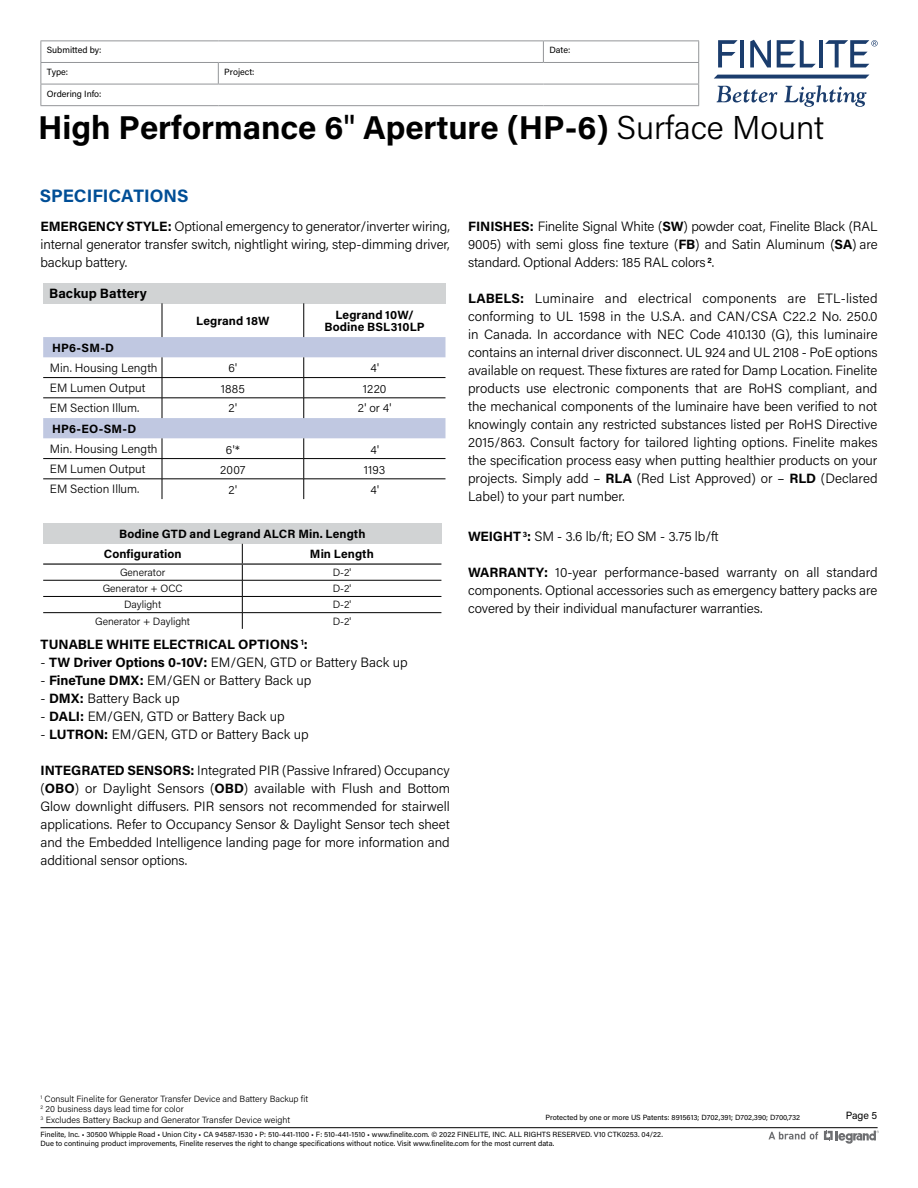
<style>
.page{position:relative;width:918px;height:1188px;background:#fff}
.page>*{position:absolute;margin:0;border:0;box-sizing:border-box;transform-origin:0 0}
.t1{font:700 33px "Acumin Pro";color:#000}
.t2{font:700 18px "Acumin Pro";color:#004e96}
.t3{font:300 13.5px/18px "Acumin Pro";letter-spacing:-.005em;color:#000;text-align:justify}
.t4{font:700 13.5px "Acumin Pro";color:#000}
.t5{font:300 12px "Acumin Pro";color:#000}
.t6{font:700 12px/12px "Acumin Pro";letter-spacing:.005em;color:#000;text-align:center}
.t7{font:300 10.5px "Acumin Pro";letter-spacing:-.005em;color:#000}
.t8{font:10.5px "Acumin Pro";color:#000}
.t9{font:300 9px/10.8px "Acumin Pro";color:#000}
.t10{font:9px "Acumin Pro";letter-spacing:-.005em;color:#000}
.t11{font:7.5px/9px "Acumin Pro";color:#000}
.s1{font-weight:500}
.s2{font-weight:300}
.s3{font-weight:700}
</style>
<div class="page">
<svg style="left:718px;top:40px;width:20px;height:27px"></svg>
<hr style="left:740px;top:40px;width:4px;height:27px;background:#1b3d6d">
<svg style="left:750px;top:40px;width:21px;height:27px"></svg>
<svg style="left:777px;top:40px;width:39px;height:27px"></svg>
<hr style="left:819px;top:40px;width:4px;height:27px;background:#1b3d6d">
<svg style="left:825px;top:40px;width:53px;height:27px"></svg>
<svg style="left:717px;top:86px;width:60px;height:17px"></svg>
<svg style="left:784px;top:85px;width:83px;height:22px"></svg>
<svg style="left:714px;top:75px;width:155px;height:4px"></svg>
<hr style="left:40px;top:1127px;width:838px;height:1px;background:#000">
<hr style="left:40px;top:40px;width:178px;height:1px;background:#939598">
<hr style="left:218px;top:40px;width:325px;height:1px;background:#939598">
<hr style="left:543px;top:40px;width:156px;height:1px;background:#939598">
<svg style="left:543px;top:41px;width:1px;height:21px"></svg>
<hr style="left:40px;top:62px;width:178px;height:1px;background:#939598">
<hr style="left:218px;top:62px;width:325px;height:1px;background:#939598">
<svg style="left:218px;top:63px;width:1px;height:21px"></svg>
<hr style="left:543px;top:62px;width:156px;height:1px;background:#939598">
<hr style="left:40px;top:84px;width:178px;height:1px;background:#939598">
<svg style="left:40px;top:41px;width:1px;height:64px"></svg>
<hr style="left:218px;top:84px;width:325px;height:1px;background:#939598">
<hr style="left:543px;top:84px;width:156px;height:1px;background:#939598">
<svg style="left:698px;top:41px;width:1px;height:64px"></svg>
<hr style="left:40px;top:105px;width:178px;height:1px;background:#939598">
<hr style="left:218px;top:105px;width:325px;height:1px;background:#939598">
<hr style="left:543px;top:105px;width:156px;height:1px;background:#939598">
<svg style="left:824px;top:1130px;width:55px;height:14px"></svg>
<svg style="left:769px;top:1132px;width:49px;height:8px"></svg>
<div style="left:43px;top:283px;width:403px;height:20px;background:#d1d3d4"></div>
<svg style="left:43px;top:337px;width:403px;height:162px"></svg>
<hr style="left:162px;top:303px;width:1px;height:34px;background:#000">
<hr style="left:303px;top:303px;width:1px;height:34px;background:#000">
<div style="left:43px;top:524px;width:398px;height:20px;background:#d1d3d4"></div>
<hr style="left:43px;top:580px;width:199px;height:1px;background:#000">
<hr style="left:242px;top:580px;width:199px;height:1px;background:#000">
<hr style="left:43px;top:596px;width:199px;height:1px;background:#000">
<hr style="left:242px;top:596px;width:199px;height:1px;background:#000">
<svg style="left:242px;top:544px;width:1px;height:85px"></svg>
<hr style="left:43px;top:563px;width:199px;height:2px;background:#000">
<hr style="left:242px;top:563px;width:199px;height:2px;background:#000">
<hr style="left:43px;top:612px;width:199px;height:1px;background:#000">
<hr style="left:242px;top:612px;width:199px;height:1px;background:#000">
<p class="t10" style="left:47px;top:44px;width:56px">Submitted by:</p>
<p class="t10" style="left:549px;top:44px;width:22px">Date:</p>
<p class="t10" style="left:47px;top:66px;width:23px">Type:</p>
<p class="t10" style="left:224px;top:66px;width:32px">Project:</p>
<p class="t10" style="left:47px;top:87px;width:56px">Ordering Info:</p>
<h1 class="t1" style="left:38px;top:104px;width:788px">High Performance 6<span class="s1">"</span> Aperture (HP-6) <span class="s2">Surface Mount</span></h1>
<h2 class="t2" style="left:40px;top:183px;width:150px">SPECIFICATIONS</h2>
<p class="t3" style="left:40px;top:217px;width:411px"><span class="s3">EMERGENCY STYLE:</span> Optional emergency to generator/inverter wiring, internal generator transfer switch, nightlight wiring, step-dimming driver, backup battery.</p>
<p class="t4" style="left:49px;top:284px;width:99px">Backup Battery</p>
<p class="t6" style="left:196px;top:314px;width:75px">Legrand 18W</p>
<p class="t6" style="left:325px;top:308px;width:102px">Legrand 10W/<br>Bodine BSL310LP</p>
<p class="t6" style="left:52px;top:341px;width:63px">HP6-SM-D</p>
<p class="t5" style="left:50px;top:359px;width:109px">Min. Housing Length</p>
<p class="t5" style="left:228px;top:359px;width:10px">6'</p>
<p class="t5" style="left:370px;top:359px;width:10px">4'</p>
<p class="t5" style="left:50px;top:380px;width:97px">EM Lumen Output</p>
<p class="t5" style="left:221px;top:380px;width:26px">1885</p>
<p class="t5" style="left:363px;top:380px;width:25px">1220</p>
<p class="t5" style="left:50px;top:400px;width:91px">EM Section Illum.</p>
<p class="t5" style="left:229px;top:400px;width:10px">2'</p>
<p class="t5" style="left:358px;top:400px;width:35px">2' or 4'</p>
<p class="t6" style="left:52px;top:422px;width:86px">HP6-EO-SM-D</p>
<p class="t5" style="left:50px;top:440px;width:109px">Min. Housing Length</p>
<p class="t5" style="left:226px;top:441px;width:15px">6'*</p>
<p class="t5" style="left:370px;top:441px;width:10px">4'</p>
<p class="t5" style="left:50px;top:461px;width:97px">EM Lumen Output</p>
<p class="t5" style="left:220px;top:461px;width:27px">2007</p>
<p class="t5" style="left:364px;top:461px;width:23px">1193</p>
<p class="t5" style="left:50px;top:481px;width:91px">EM Section Illum.</p>
<p class="t5" style="left:229px;top:482px;width:10px">2'</p>
<p class="t5" style="left:370px;top:482px;width:10px">4'</p>
<p class="t6" style="left:104px;top:523px;width:263px;line-height:20px;text-align:left;text-indent:15px">Bodine GTD and Legrand ALCR Min. Length<br>Configuration</p>
<p class="t6" style="left:310px;top:547px;width:65px">Min Length</p>
<p class="t7" style="left:120px;top:565px;width:47px">Generator</p>
<p class="t7" style="left:333px;top:565px;width:20px">D-2'</p>
<p class="t7" style="left:103px;top:581px;width:81px">Generator + OCC</p>
<p class="t7" style="left:333px;top:581px;width:20px">D-2'</p>
<p class="t7" style="left:124px;top:598px;width:39px">Daylight</p>
<p class="t7" style="left:333px;top:598px;width:20px">D-2'</p>
<p class="t7" style="left:95px;top:614px;width:96px">Generator + Daylight</p>
<p class="t7" style="left:333px;top:614px;width:20px">D-2'</p>
<p class="t4" style="left:41px;top:635px;width:269px">TUNABLE WHITE ELECTRICAL OPTIONS <sup>1</sup>:</p>
<p class="t3" style="left:40px;top:653px;width:369px">- <span class="s3">TW Driver Options 0-10V:</span> EM/GEN, GTD or Battery Back up</p>
<p class="t3" style="left:40px;top:671px;width:273px">- <span class="s3">FineTune DMX:</span> EM/GEN or Battery Back up</p>
<p class="t3" style="left:40px;top:689px;width:141px">- <span class="s3">DMX:</span> Battery Back up</p>
<p class="t3" style="left:40px;top:707px;width:246px">- <span class="s3">DALI:</span> EM/GEN, GTD or Battery Back up</p>
<p class="t3" style="left:40px;top:725px;width:270px">- <span class="s3">LUTRON:</span> EM/GEN, GTD or Battery Back up</p>
<p class="t3" style="left:40px;top:761px;width:411px"><span class="s3">INTEGRATED SENSORS:</span> Integrated PIR (Passive Infrared) Occupancy (<span class="s3">OBO</span>) or Daylight Sensors (<span class="s3">OBD</span>) available with Flush and Bottom Glow downlight diffusers. PIR sensors not recommended for stairwell applications. Refer to Occupancy Sensor &amp; Daylight Sensor tech sheet and the Embedded Intelligence landing page for more information and additional sensor options.</p>
<p class="t3" style="left:468px;top:217px;width:411px"><span class="s3">FINISHES:</span> Finelite Signal White (<span class="s3">SW</span>) powder coat, Finelite Black (RAL 9005) with semi gloss fine texture (<span class="s3">FB</span>) and Satin Aluminum (<span class="s3">SA</span>) are standard. Optional Adders: 185 RAL colors <sup>2</sup>.</p>
<p class="t3" style="left:468px;top:289px;width:411px"><span class="s3">LABELS:</span> Luminaire and electrical components are ETL-listed conforming to UL 1598 in the U.S.A. and CAN/CSA C22.2 No. 250.0 in Canada. In accordance with NEC Code 410.130 (G), this luminaire contains an internal driver disconnect. UL 924 and UL 2108 - PoE options available on request. These fixtures are rated for Damp Location. Finelite products use electronic components that are RoHS compliant, and the mechanical components of the luminaire have been verified to not knowingly contain any restricted substances listed per RoHS Directive 2015/863. Consult factory for tailored lighting options. Finelite makes the specification process easy when putting healthier products on your projects. Simply add – <span class="s3">RLA</span> (Red List Approved) or – <span class="s3">RLD</span> (Declared Label) to your part number.</p>
<p class="t3" style="left:468px;top:527px;width:252px"><span class="s3">WEIGHT</span> <sup>3</sup><span class="s3">:</span> SM - 3.6 lb/ft; EO SM - 3.75 lb/ft</p>
<p class="t3" style="left:468px;top:563px;width:411px"><span class="s3">WARRANTY:</span> 10-year performance-based warranty on all standard components. Optional accessories such as emergency battery packs are covered by their individual manufacturer warranties.</p>
<p class="t9" style="left:40px;top:1093px;width:269px"><sup>1</sup> Consult Finelite for Generator Transfer Device and Battery Backup fit<br><sup>2</sup> 20 business days lead time for color<br><sup>3</sup> Excludes Battery Backup and Generator Transfer Device weight</p>
<p class="t11" style="left:546px;top:1112px;width:256px">Protected by one or more US Patents: 8915613; D702,391; D702,390; D700,732</p>
<p class="t8" style="left:846px;top:1109px;width:33px">Page 5</p>
<p class="t11" style="left:40px;top:1129px;width:624px">Finelite, Inc. • 30500 Whipple Road • Union City • CA 94587-1530 • P: 510-441-1100 • F: 510-441-1510 • www.finelite.com. © 2022 FINELITE, INC. ALL RIGHTS RESERVED. V10 CTK0253. 04/22.<br>Due to continuing product improvements, Finelite reserves the right to change specifications without notice. Visit www.finelite.com for the most current data.</p>
</div>
